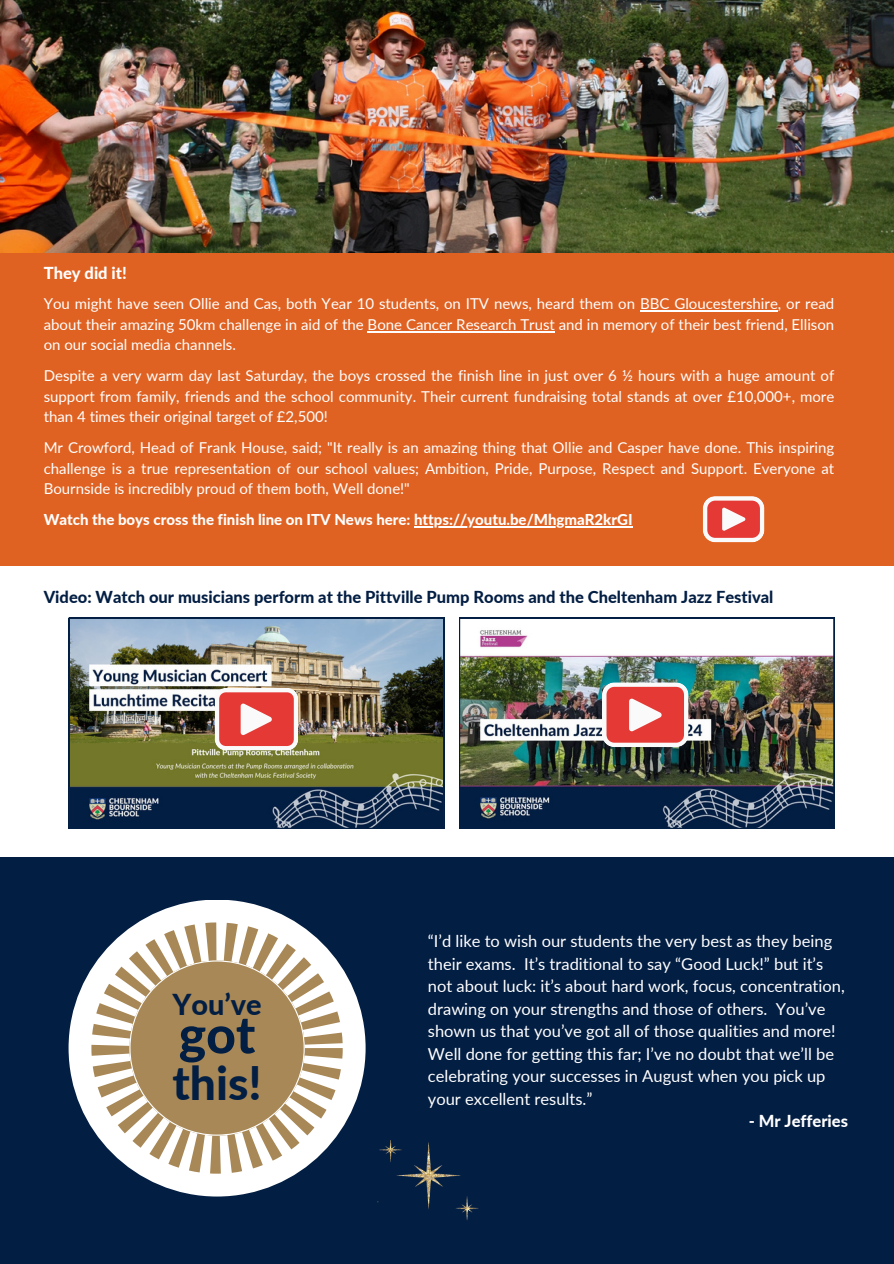
<style>
.page{position:relative;width:894px;height:1264px;background:#fff}
.page>*{position:absolute;margin:0;border:0;box-sizing:border-box;transform-origin:0 0}
.t1{font:800 51.45px "Lato";color:#031e43}
.t2{font:800 46.2px "Lato";color:#031e43}
.t3{font:800 28.8px "Lato";color:#031e43}
.t4{font:16.5px/22.5px "Lato";color:#fff}
.t5{font:800 16.5px "Lato";color:#031e43}
.t6{font:800 16.5px "Lato";color:#fff}
.t7{font:15px/20.5px "Lato";color:#fff;text-align:justify}
.t8{font:800 15px "Lato";color:#fff}
</style>
<div class="page">
<div style="left:0;top:251px;width:893px;height:314px;background:#e06222"></div>
<img style="left:1px;top:0;width:892px;height:252px">
<hr style="left:640px;top:310px;width:137px;height:2px;background:#fff">
<hr style="left:367px;top:331px;width:187px;height:1px;background:#fff">
<hr style="left:414px;top:526px;width:218px;height:1px;background:#fff">
<svg style="left:703px;top:496px;width:61px;height:46px;background:#ec8580"></svg>
<img style="left:69px;top:618px;width:375px;height:210px">
<svg style="left:214px;top:687px;width:84px;height:63px"></svg>
<img style="left:459px;top:618px;width:374px;height:210px">
<svg style="left:602px;top:682px;width:86px;height:65px"></svg>
<div style="left:0;top:857px;width:893px;height:406px;background:#031e43"></div>
<div style="left:69px;top:899px;width:296px;height:297px;background:#fff;border-radius:50%"></div>
<svg style="left:91px;top:922px;width:251px;height:251px"></svg>
<img style="left:377px;top:1140px;width:101px;height:80px">
<svg style="left:129px;top:960px;width:176px;height:175px;background:#b2966b"></svg>
<p class="t6" style="left:44px;top:262px;width:85px">They did it!</p>
<h5 class="t7" style="left:44px;top:293px;width:791px">You might have seen Ollie and Cas, both Year 10 students, on ITV news, heard them on BBC Gloucestershire, or read about their amazing 50km challenge in aid of the Bone Cancer Research Trust and in memory of their best friend, Ellison on our social media channels.</h5>
<p class="t7" style="left:44px;top:365px;width:791px">Despite a very warm day last Saturday, the boys crossed the finish line in just over 6 ½ hours with a huge amount of support from family, friends and the school community. Their current fundraising total stands at over £10,000+, more than 4 times their original target of £2,500!</p>
<p class="t7" style="left:44px;top:437px;width:791px">Mr Crowford, Head of Frank House, said; "It really is an amazing thing that Ollie and Casper have done. This inspiring challenge is a true representation of our school values; Ambition, Pride, Purpose, Respect and Support. Everyone at Bournside is incredibly proud of them both, Well done!"</p>
<p class="t8" style="left:44px;top:510px;width:590px">Watch the boys cross the finish line on ITV News here: https://youtu.be/MhgmaR2krGI</p>
<p class="t5" style="left:44px;top:586px;width:731px">Video: Watch our musicians perform at the Pittville Pump Rooms and the Cheltenham Jazz Festival</p>
<h3 class="t3" style="left:172px;top:986px;width:91px">You’ve</h3>
<h1 class="t1" style="left:179px;top:1002px;width:78px">got</h1>
<h2 class="t2" style="left:172px;top:1053px;width:91px">this!</h2>
<p class="t4" style="left:428px;top:929px;width:418px">“I’d like to wish our students the very best as they being their exams. It’s traditional to say “Good Luck!” but it’s not about luck: it’s about hard work, focus, concentration, drawing on your strengths and those of others. You’ve shown us that you’ve got all of those qualities and more!<br>Well done for getting this far; I’ve no doubt that we’ll be celebrating your successes in August when you pick up your excellent results.”</p>
<p class="t6" style="left:748px;top:1110px;width:101px">- Mr Jefferies</p>
</div>
